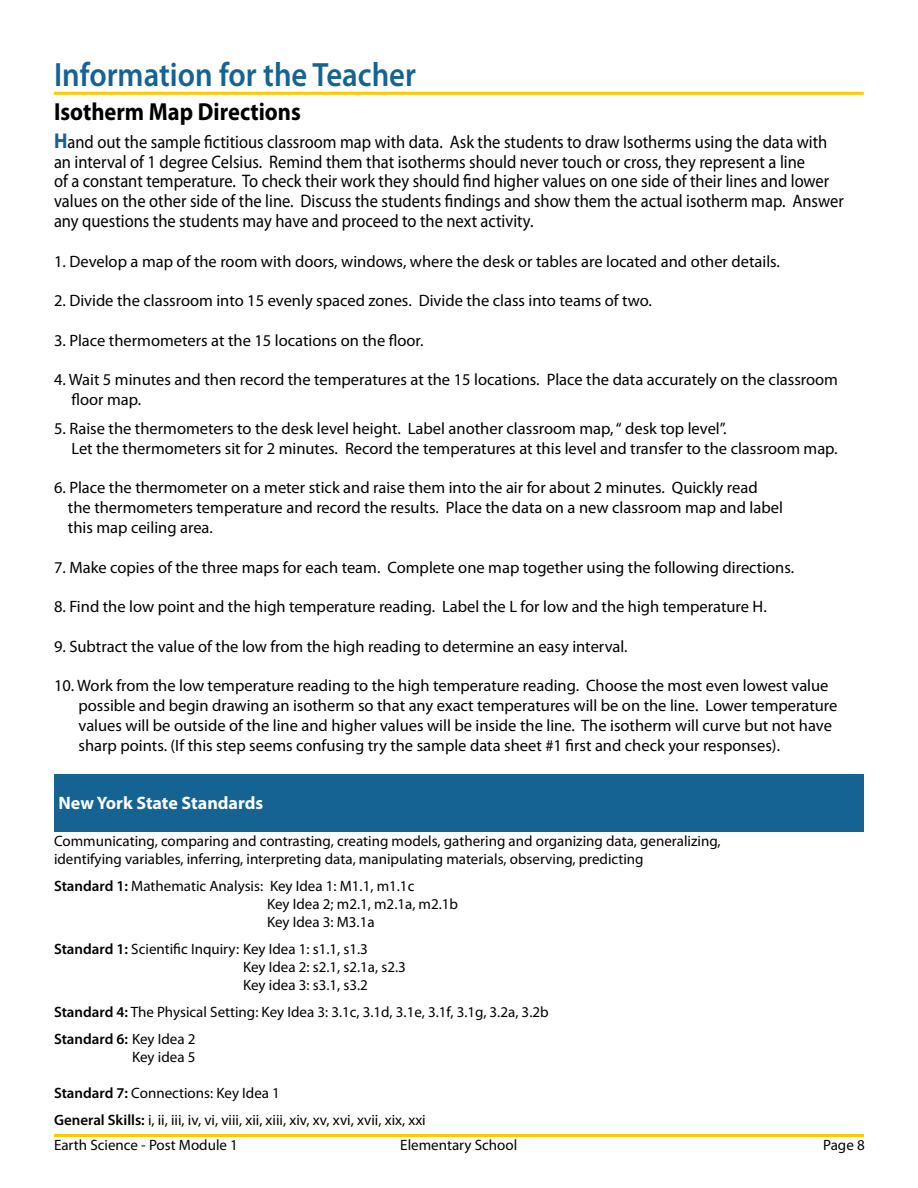
<style>
.page{position:relative;width:918px;height:1188px;background:#fff}
.page>*{position:absolute;margin:0;border:0;box-sizing:border-box;transform-origin:0 0}
.t1{font:600 33.75px "Myriad Pro";color:#146393;scale:.91 1}
.t2{font:700 24.75px "Myriad Pro";color:#000;scale:.91 1}
.t3{font:18.15px/19.8px "Myriad Pro";color:#010000;scale:.91 1}
.t4{font:700 18px "Myriad Pro";letter-spacing:-.005em;color:#fff}
.t5{font:16.5px/19.8px "Myriad Pro";color:#000}
.t6{font:15px/18px "Myriad Pro";color:#000}
.s1{font-weight:700;font-size:21.45px;color:#146393}
.s2{font-weight:600}
</style>
<div class="page">
<hr style="left:54px;top:92px;width:810px;height:3px;background:#fdca00">
<hr style="left:54px;top:1134px;width:810px;height:3px;background:#fdca00">
<div style="left:54px;top:774px;width:810px;height:57px;background:#146393"></div>
<h1 class="t1" style="left:54px;top:53px;width:399px">Information for the Teacher</h1>
<h2 class="t2" style="left:54px;top:96px;width:273px">Isotherm Map Directions</h2>
<p class="t3" style="left:54px;top:132px;width:869px"><span class="s1">H</span>and out the sample fictitious classroom map with data. Ask the students to draw Isotherms using the data with an interval of 1 degree Celsius. Remind them that isotherms should never touch or cross, they represent a line<br>of a constant temperature. To check their work they should find higher values on one side of their lines and lower values on the other side of the line. Discuss the students findings and show them the actual isotherm map. Answer any questions the students may have and proceed to the next activity.</p>
<p class="t5" style="left:54px;top:251px;width:728px">1. Develop a map of the room with doors, windows, where the desk or tables are located and other details.</p>
<p class="t5" style="left:54px;top:291px;width:599px">2. Divide the classroom into 15 evenly spaced zones. Divide the class into teams of two.</p>
<p class="t5" style="left:54px;top:330px;width:371px">3. Place thermometers at the 15 locations on the floor.</p>
<p class="t5" style="left:71px;top:370px;width:768px;text-indent:-17px">4. Wait 5 minutes and then record the temperatures at the 15 locations. Place the data accurately on the classroom floor map.</p>
<p class="t5" style="left:71px;top:418px;width:768px;text-indent:-17px">5. Raise the thermometers to the desk level height. Label another classroom map, “ desk top level”.<br>Let the thermometers sit for 2 minutes. Record the temperatures at this level and transfer to the classroom map.</p>
<p class="t5" style="left:68px;top:478px;width:716px;text-indent:-14px">6. Place the thermometer on a meter stick and raise them into the air for about 2 minutes. Quickly read the thermometers temperature and record the results. Place the data on a new classroom map and label this map ceiling area.</p>
<p class="t5" style="left:54px;top:557px;width:742px">7. Make copies of the three maps for each team. Complete one map together using the following directions.</p>
<p class="t5" style="left:54px;top:597px;width:714px">8. Find the low point and the high temperature reading. Label the L for low and the high temperature H.</p>
<p class="t5" style="left:54px;top:636px;width:575px">9. Subtract the value of the low from the high reading to determine an easy interval.</p>
<p class="t5" style="left:78px;top:676px;width:760px;text-indent:-24px">10. Work from the low temperature reading to the high temperature reading. Choose the most even lowest value possible and begin drawing an isotherm so that any exact temperatures will be on the line. Lower temperature values will be outside of the line and higher values will be inside the line. The isotherm will curve but not have sharp points. (If this step seems confusing try the sample data sheet #1 first and check your responses).</p>
<p class="t4" style="left:59px;top:791px;width:206px">New York State Standards</p>
<p class="t6" style="left:54px;top:831px;width:668px">Communicating, comparing and contrasting, creating models, gathering and organizing data, generalizing, identifying variables, inferring, interpreting data, manipulating materials, observing, predicting</p>
<p class="t6" style="left:267px;top:876px;width:193px;text-indent:-213px"><span class="s2">Standard 1:</span> Mathematic Analysis: Key Idea 1: M1.1, m1.1c<br>Key Idea 2; m2.1, m2.1a, m2.1b<br>Key Idea 3: M3.1a</p>
<p class="t6" style="left:243px;top:939px;width:164px;text-indent:-189px"><span class="s2">Standard 1:</span> Scientific Inquiry: Key Idea 1: s1.1, s1.3<br>Key Idea 2: s2.1, s2.1a, s2.3<br>Key idea 3: s3.1, s3.2</p>
<p class="t6" style="left:54px;top:998px;width:496px;line-height:27px"><span class="s2">Standard 4:</span> The Physical Setting: Key Idea 3: 3.1c, 3.1d, 3.1e, 3.1f, 3.1g, 3.2a, 3.2b<br><span class="s2">Standard 6:</span> Key Idea 2</p>
<p class="t6" style="left:132px;top:1047px;width:65px">Key idea 5</p>
<p class="t6" style="left:54px;top:1079px;width:373px;line-height:27px"><span class="s2">Standard 7:</span> Connections: Key Idea 1<br><span class="s2">General Skills:</span> i, ii, iii, iv, vi, viii, xii, xiii, xiv, xv, xvi, xvii, xix, xxi</p>
<p class="t6" style="left:54px;top:1135px;width:185px">Earth Science - Post Module 1</p>
<p class="t6" style="left:400px;top:1135px;width:118px">Elementary School</p>
<p class="t6" style="left:823px;top:1135px;width:43px">Page 8</p>
</div>
